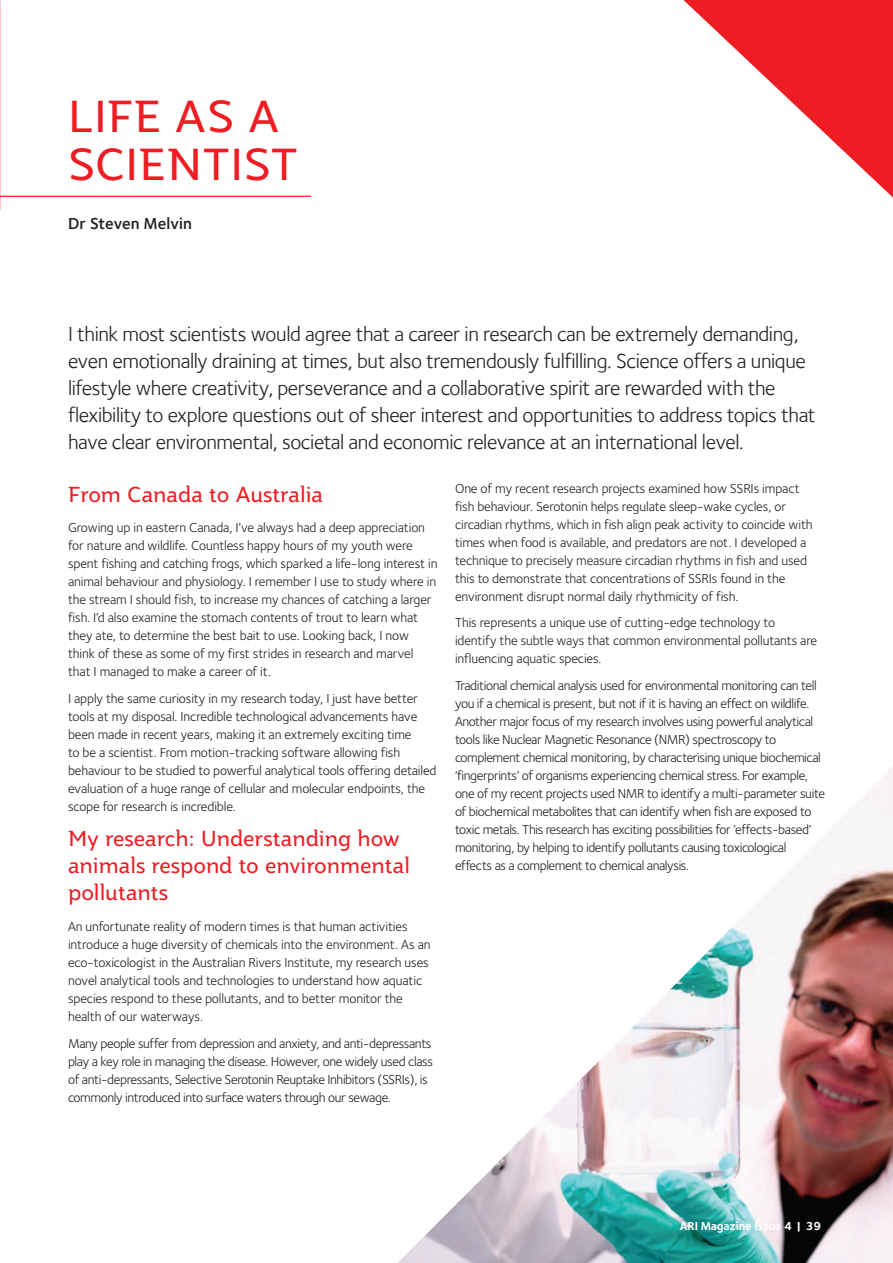
<style>
.page{position:relative;width:893px;height:1263px;background:#fff}
.page>*{position:absolute;margin:0;border:0;box-sizing:border-box;transform-origin:0 0}
.t1{font:43.5px/48px "Jotia";letter-spacing:.01em;color:#ee1d23}
.t2{font:21px/27px "Foundry Sterling";letter-spacing:-.02em;color:#231f20}
.t3{font:21px/27px "Jotia";color:#ee1d23}
.t4{font:600 16.5px "Foundry Sterling";color:#231f20}
.t5{font:13.5px/18px "Foundry Sterling Book OSF";letter-spacing:-.01em;color:#231f20}
.t6{font:13.5px/18px "Foundry Sterling Book OSF";letter-spacing:-.03em;color:#231f20}
.t7{font:700 12px "Foundry Sterling";letter-spacing:-.01em;color:#fff}
</style>
<div class="page">
<img style="left:398px;top:767px;width:495px;height:496px">
<hr style="left:0;top:196px;width:311px;height:1px;background:#ee1d23">
<svg style="left:683px;top:0;width:210px;height:198px"></svg>
<h1 class="t1" style="left:68px;top:92px;width:232px">LIFE AS A<br>SCIENTIST</h1>
<p class="t4" style="left:68px;top:214px;width:125px">Dr Steven Melvin</p>
<p class="t2" style="left:68px;top:320px;width:749px">I think most scientists would agree that a career in research can be extremely demanding, even emotionally draining at times, but also tremendously fulfilling. Science offers a unique lifestyle where creativity, perseverance and a collaborative spirit are rewarded with the flexibility to explore questions out of sheer interest and opportunities to address topics that have clear environmental, societal and economic relevance at an international level.</p>
<h2 class="t3" style="left:68px;top:480px;width:257px">From Canada to Australia</h2>
<p class="t5" style="left:68px;top:519px;width:371px">Growing up in eastern Canada, I’ve always had a deep appreciation for nature and wildlife. Countless happy hours of my youth were spent fishing and catching frogs, which sparked a life-long interest in animal behaviour and physiology. I remember I use to study where in the stream I should fish, to increase my chances of catching a larger fish. I’d also examine the stomach contents of trout to learn what they ate, to determine the best bait to use. Looking back, I now think of these as some of my first strides in research and marvel that I managed to make a career of it.</p>
<p class="t5" style="left:68px;top:689px;width:370px">I apply the same curiosity in my research today, I just have better tools at my disposal. Incredible technological advancements have been made in recent years, making it an extremely exciting time<br>to be a scientist. From motion-tracking software allowing fish behaviour to be studied to powerful analytical tools offering detailed evaluation of a huge range of cellular and molecular endpoints, the scope for research is incredible.</p>
<h2 class="t3" style="left:68px;top:825px;width:343px">My research: Understanding how animals respond to environmental pollutants</h2>
<p class="t5" style="left:68px;top:918px;width:364px">An unfortunate reality of modern times is that human activities introduce a huge diversity of chemicals into the environment. As an eco-toxicologist in the Australian Rivers Institute, my research uses novel analytical tools and technologies to understand how aquatic species respond to these pollutants, and to better monitor the health of our waterways.</p>
<p class="t6" style="left:68px;top:1034px;width:366px">Many people suffer from depression and anxiety, and anti-depressants play a key role in managing the disease. However, one widely used class of anti-depressants, Selective Serotonin Reuptake Inhibitors (SSRIs), is commonly introduced into surface waters through our sewage.</p>
<p class="t5" style="left:455px;top:479px;width:359px">One of my recent research projects examined how SSRIs impact fish behaviour. Serotonin helps regulate sleep-wake cycles, or circadian rhythms, which in fish align peak activity to coincide with times when food is available, and predators are not. I developed a technique to precisely measure circadian rhythms in fish and used this to demonstrate that concentrations of SSRIs found in the environment disrupt normal daily rhythmicity of fish.</p>
<p class="t5" style="left:455px;top:614px;width:364px">This represents a unique use of cutting-edge technology to identify the subtle ways that common environmental pollutants are influencing aquatic species.</p>
<p class="t6" style="left:455px;top:676px;width:371px">Traditional chemical analysis used for environmental monitoring can tell you if a chemical is present, but not if it is having an effect on wildlife.<br>Another major focus of my research involves using powerful analytical tools like Nuclear Magnetic Resonance (NMR) spectroscopy to complement chemical monitoring, by characterising unique biochemical ‘fingerprints’ of organisms experiencing chemical stress. For example, one of my recent projects used NMR to identify a multi-parameter suite of biochemical metabolites that can identify when fish are exposed to toxic metals. This research has exciting possibilities for ‘effects-based’ monitoring, by helping to identify pollutants causing toxicological effects as a complement to chemical analysis.</p>
<p class="t7" style="left:680px;top:1218px;width:143px">ARI Magazine Issue 4 | 39</p>
</div>
